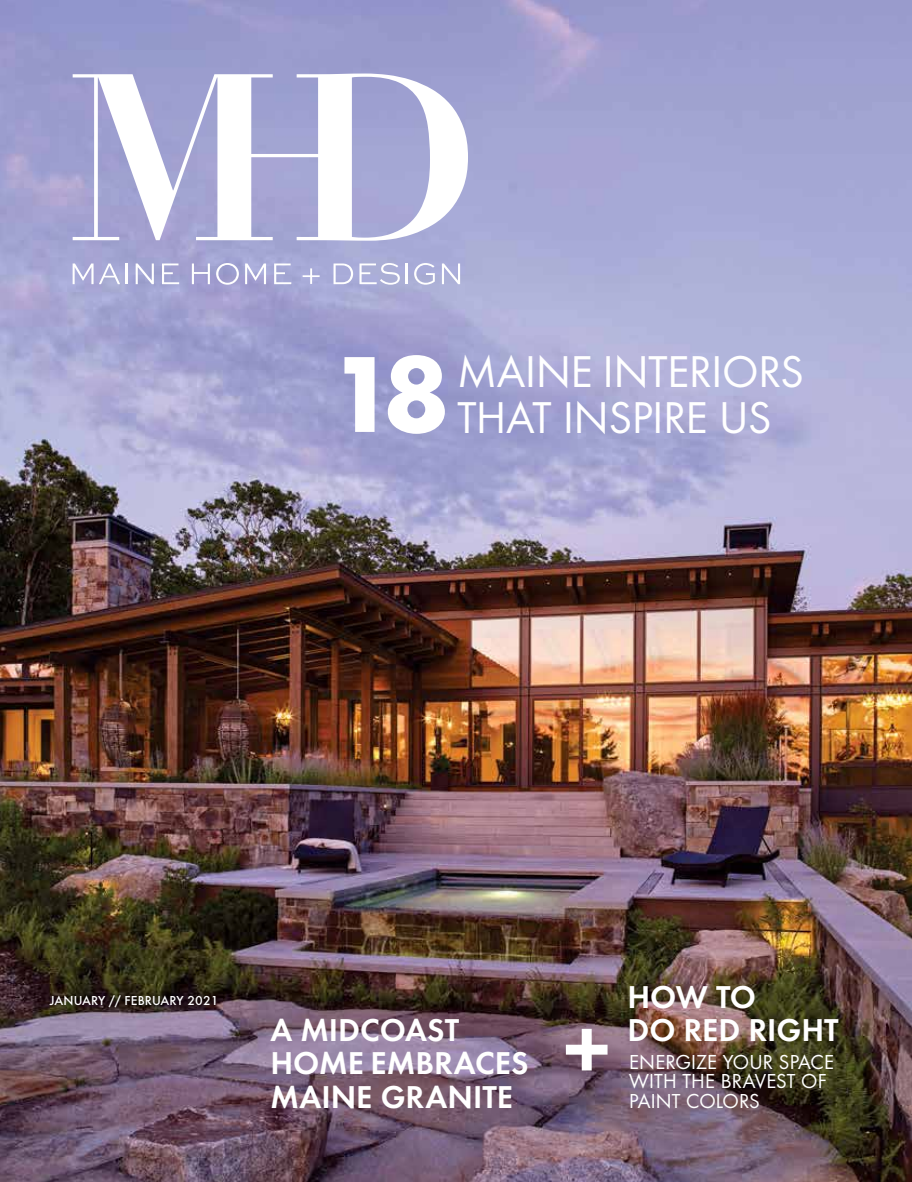
<style>
.page{position:relative;width:912px;height:1182px;background:#fff}
.page>*{position:absolute;margin:0;border:0;box-sizing:border-box;transform-origin:0 0}
.t1{font:700 112.05px "Futura";color:#fff}
.t2{font:700 88.05px "Futura";color:#fff}
.t3{font:46.2px "Futura Boo";color:#fff}
.t4{font:32.7px/33.3px "Futura Dem";color:#fff}
.t5{font:21px/19.5px "Futura Boo";letter-spacing:.01em;color:#fff}
.t6{font:500 13.5px "Futura";letter-spacing:.01em;color:#fff}
</style>
<div class="page">
<img style="left:0;top:0;width:911px;height:1181px">
<svg style="left:73px;top:73px;width:395px;height:168px"></svg>
<svg style="left:73px;top:263px;width:20px;height:21px"></svg>
<svg style="left:99px;top:263px;width:21px;height:21px"></svg>
<hr style="left:125px;top:263px;width:2px;height:21px;background:#fff">
<svg style="left:136px;top:263px;width:18px;height:21px"></svg>
<svg style="left:162px;top:263px;width:17px;height:21px"></svg>
<svg style="left:192px;top:263px;width:18px;height:21px"></svg>
<svg style="left:216px;top:263px;width:23px;height:22px"></svg>
<svg style="left:245px;top:263px;width:21px;height:21px"></svg>
<svg style="left:274px;top:263px;width:17px;height:21px"></svg>
<svg style="left:302px;top:268px;width:17px;height:16px"></svg>
<svg style="left:333px;top:263px;width:20px;height:21px"></svg>
<svg style="left:359px;top:263px;width:41px;height:22px"></svg>
<hr style="left:405px;top:263px;width:3px;height:21px;background:#fff">
<svg style="left:414px;top:263px;width:20px;height:22px"></svg>
<svg style="left:442px;top:263px;width:18px;height:21px"></svg>
<h1 class="t1" style="left:329px;top:325px;width:123px">18</h1>
<h3 class="t3" style="left:457px;top:344px;width:348px">MAINE INTERIORS</h3>
<h3 class="t3" style="left:457px;top:389px;width:315px">THAT INSPIRE US</h3>
<p class="t6" style="left:50px;top:992px;width:170px">JANUARY // FEBRUARY 2021</p>
<p class="t4" style="left:270px;top:1013px;width:260px">A MIDCOAST<br>HOME EMBRACES<br>MAINE GRANITE</p>
<h2 class="t2" style="left:560px;top:994px;width:54px">+</h2>
<p class="t4" style="left:627px;top:979px;width:213px">HOW TO<br>DO RED RIGHT</p>
<p class="t5" style="left:629px;top:1051px;width:206px">ENERGIZE YOUR SPACE<br>WITH THE BRAVEST OF<br>PAINT COLORS</p>
</div>
